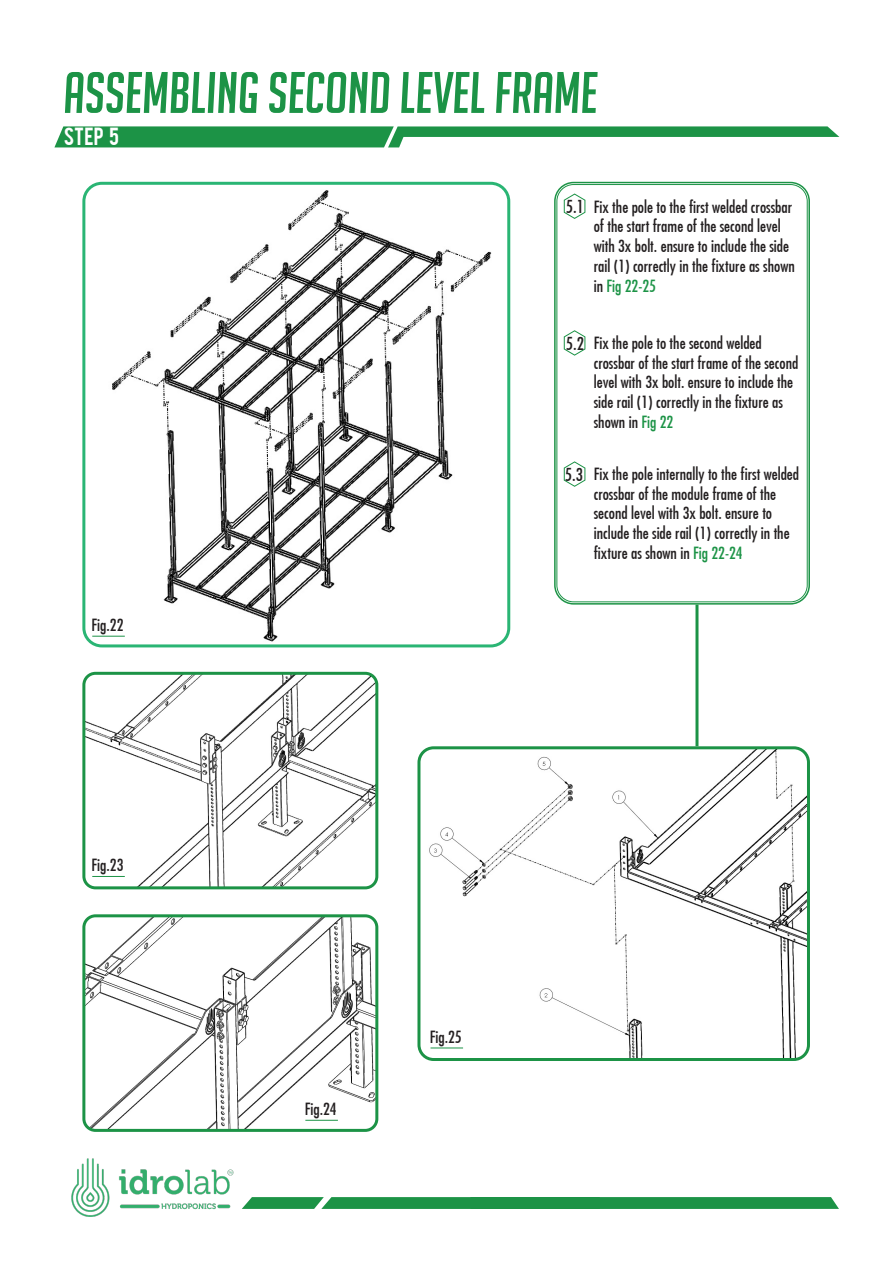
<style>
.page{position:relative;width:893px;height:1263px;background:#fff}
.page>*{position:absolute;margin:0;border:0;box-sizing:border-box;transform-origin:0 0}
.t1{font:italic 57px "Big Noodle Titling";color:#1c9346}
.t2{font:19.5px "Bebas";color:#fff}
.t3{font:500 condensed 17.55px "Futura";color:#231f20}
.t4{font:500 condensed 16.5px/19.8px "Futura";color:#231f20}
.s1{color:#1c9346}
</style>
<div class="page">
<svg style="left:54px;top:126px;width:785px;height:21px"></svg>
<img style="left:86px;top:183px;width:423px;height:463px">
<div style="left:82px;top:182px;width:428px;height:465px;border:3px solid #2ab574;border-radius:18px"></div>
<hr style="left:92px;top:636px;width:33px;height:1px;background:#1c9346">
<img style="left:421px;top:750px;width:385px;height:307px">
<div style="left:417px;top:746px;width:393px;height:315px;border:3px solid #1c9346;border-radius:15px"></div>
<img style="left:86px;top:673px;width:291px;height:215px">
<div style="left:82px;top:672px;width:296px;height:217px;border:3px solid #1c9346;border-radius:12px"></div>
<img style="left:86px;top:918px;width:288px;height:210px">
<div style="left:82px;top:914px;width:296px;height:218px;border:3px solid #1c9346;border-radius:12px"></div>
<hr style="left:92px;top:876px;width:33px;height:1px;background:#1c9346">
<hr style="left:305px;top:1120px;width:33px;height:1px;background:#1c9346">
<hr style="left:430px;top:1047px;width:33px;height:1px;background:#1c9346">
<div style="left:554px;top:182px;width:256px;height:423px;border:2px solid #1c9346;border-radius:19px"></div>
<div style="left:557px;top:184px;width:250px;height:418px;border:1px solid #1c9346;border-radius:17px"></div>
<svg style="left:563px;top:193px;width:23px;height:26px"></svg>
<svg style="left:563px;top:330px;width:23px;height:26px"></svg>
<svg style="left:563px;top:461px;width:23px;height:26px"></svg>
<svg style="left:242px;top:1197px;width:597px;height:12px;background:#24964c"></svg>
<img style="left:71px;top:1158px;width:163px;height:59px">
<hr style="left:695px;top:605px;width:3px;height:141px;background:#1c9346">
<h1 class="t1" style="left:64px;top:62px;width:536px">ASSEMBLING SECOND LEVEL FRAME</h1>
<p class="t2" style="left:64px;top:122px;width:57px">STEP 5</p>
<p class="t4" style="left:92px;top:615px;width:33px">Fig.22</p>
<p class="t4" style="left:92px;top:855px;width:33px">Fig.23</p>
<p class="t3" style="left:566px;top:196px;width:19px">5.1</p>
<p class="t4" style="left:594px;top:196px;width:203px">Fix the pole to the first welded crossbar of the start frame of the second level with 3x bolt. ensure to include the side rail (1) correctly in the fixture as shown in <span class="s1">Fig 22-25</span></p>
<p class="t3" style="left:566px;top:332px;width:19px">5.2</p>
<p class="t4" style="left:594px;top:333px;width:206px">Fix the pole to the second welded crossbar of the start frame of the second level with 3x bolt. ensure to include the side rail (1) correctly in the fixture as shown in <span class="s1">Fig 22</span></p>
<p class="t3" style="left:565px;top:464px;width:19px">5.3</p>
<p class="t4" style="left:594px;top:464px;width:207px">Fix the pole internally to the first welded crossbar of the module frame of the second level with 3x bolt. ensure to include the side rail (1) correctly in the fixture as shown in <span class="s1">Fig 22-24</span></p>
<p class="t4" style="left:305px;top:1099px;width:33px">Fig.24</p>
<p class="t4" style="left:430px;top:1027px;width:33px">Fig.25</p>
</div>
